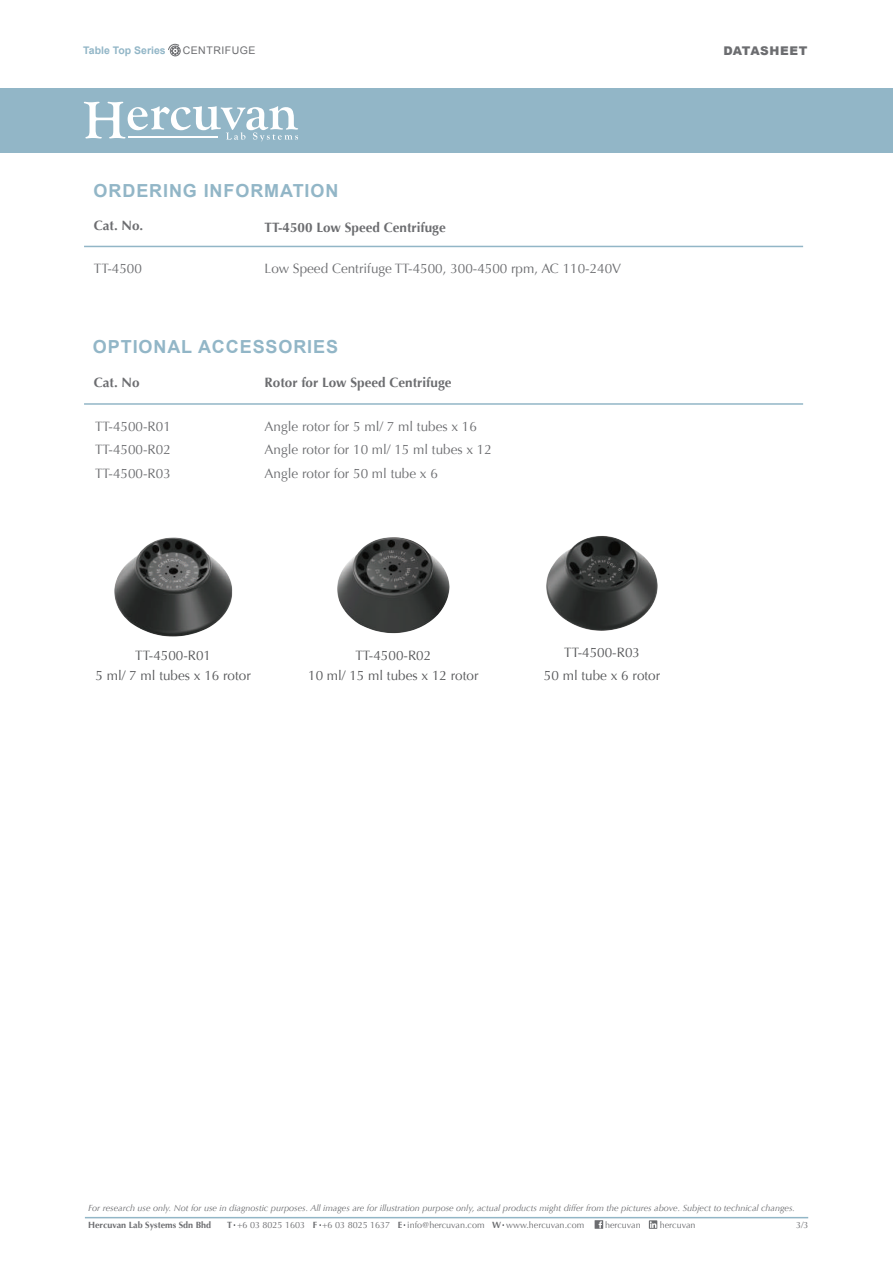
<style>
.page{position:relative;width:893px;height:1263px;background:#fff}
.page>*{position:absolute;margin:0;border:0;box-sizing:border-box;transform-origin:0 0}
.t1{font:700 18px "Arial";letter-spacing:.05em;color:#92b6c7}
.t2{font:13.5px/22.5px "Optima";color:#6c6d70}
.t3{font:13.5px "Optima";color:#57585a}
.t4{font:700 13.5px "Optima";color:#6c6d70}
.t5{font:900 12px "Arial";letter-spacing:.05em;color:#6c6d70}
.t6{font:700 10.5px "Arial";color:#92b6c7}
.t7{font:10.5px "Arial";letter-spacing:.05em;color:#6c6d70}
.t8{font:italic 9px "Optima";color:#6c6d70}
.t9{font:9px "Optima";color:#6c6d70}
.t10{font:700 9px "Optima";color:#6c6d70}
.s1{font-weight:700}
</style>
<div class="page">
<svg style="left:595px;top:1220px;width:8px;height:9px"></svg>
<hr style="left:85px;top:1217px;width:723px;height:1px;background:#92b6c7">
<svg style="left:649px;top:1220px;width:8px;height:9px"></svg>
<hr style="left:84px;top:246px;width:719px;height:1px;background:#92b6c7">
<hr style="left:84px;top:403px;width:719px;height:2px;background:#92b6c7">
<div style="left:0;top:88px;width:892px;height:65px;background:#92b6c7"></div>
<svg style="left:84px;top:102px;width:214px;height:39px"></svg>
<hr style="left:128px;top:137px;width:90px;height:1px;background:#fff">
<svg style="left:168px;top:44px;width:13px;height:13px"></svg>
<img style="left:114px;top:537px;width:119px;height:100px">
<img style="left:546px;top:536px;width:112px;height:95px">
<img style="left:337px;top:537px;width:113px;height:97px">
<p class="t6" style="left:83px;top:44px;width:84px">Table Top Series</p>
<p class="t7" style="left:183px;top:44px;width:74px">CENTRIFUGE</p>
<p class="t5" style="left:723px;top:42px;width:85px">DATASHEET</p>
<h1 class="t1" style="left:94px;top:179px;width:246px">ORDERING INFORMATION</h1>
<p class="t4" style="left:94px;top:218px;width:51px">Cat. No.</p>
<p class="t4" style="left:265px;top:219px;width:183px">TT-4500 Low Speed Centrifuge</p>
<p class="t2" style="left:94px;top:257px;width:50px">TT-4500</p>
<p class="t2" style="left:265px;top:257px;width:358px">Low Speed Centrifuge TT-4500, 300-4500 rpm, AC 110-240V</p>
<h1 class="t1" style="left:93px;top:335px;width:247px">OPTIONAL ACCESSORIES</h1>
<p class="t4" style="left:94px;top:375px;width:47px">Cat. No</p>
<p class="t2" style="left:95px;top:415px;width:77px">TT-4500-R01<br>TT-4500-R02</p>
<p class="t2" style="left:95px;top:462px;width:77px">TT-4500-R03</p>
<p class="t4" style="left:265px;top:375px;width:188px">Rotor for Low Speed Centrifuge</p>
<p class="t2" style="left:265px;top:415px;width:229px">Angle rotor for 5 ml/ 7 ml tubes x 16<br>Angle rotor for 10 ml/ 15 ml tubes x 12</p>
<p class="t2" style="left:265px;top:462px;width:175px">Angle rotor for 50 ml tube x 6</p>
<p class="t3" style="left:135px;top:647px;width:77px">TT-4500-R01</p>
<p class="t3" style="left:355px;top:647px;width:77px">TT-4500-R02</p>
<p class="t3" style="left:564px;top:644px;width:77px">TT-4500-R03</p>
<p class="t3" style="left:96px;top:668px;width:157px">5 ml/ 7 ml tubes x 16 rotor</p>
<p class="t3" style="left:308px;top:668px;width:172px">10 ml/ 15 ml tubes x 12 rotor</p>
<p class="t3" style="left:544px;top:668px;width:118px">50 ml tube x 6 rotor</p>
<p class="t8" style="left:88px;top:1203px;width:708px">For research use only. Not for use in diagnostic purposes. All images are for illustration purpose only, actual products might differ from the pictures above. Subject to technical changes.</p>
<p class="t10" style="left:88px;top:1219px;width:125px">Hercuvan Lab Systems Sdn Bhd</p>
<p class="t9" style="left:227px;top:1219px;width:358px"><span class="s1">T</span> +6 03 8025 1603 <span class="s1">F</span> +6 03 8025 1637 <span class="s1">E</span> info@hercuvan.com <span class="s1">W</span> www.hercuvan.com</p>
<p class="t9" style="left:605px;top:1219px;width:37px">hercuvan</p>
<p class="t9" style="left:660px;top:1220px;width:37px">hercuvan</p>
<p class="t9" style="left:796px;top:1220px;width:14px">3/3</p>
</div>
